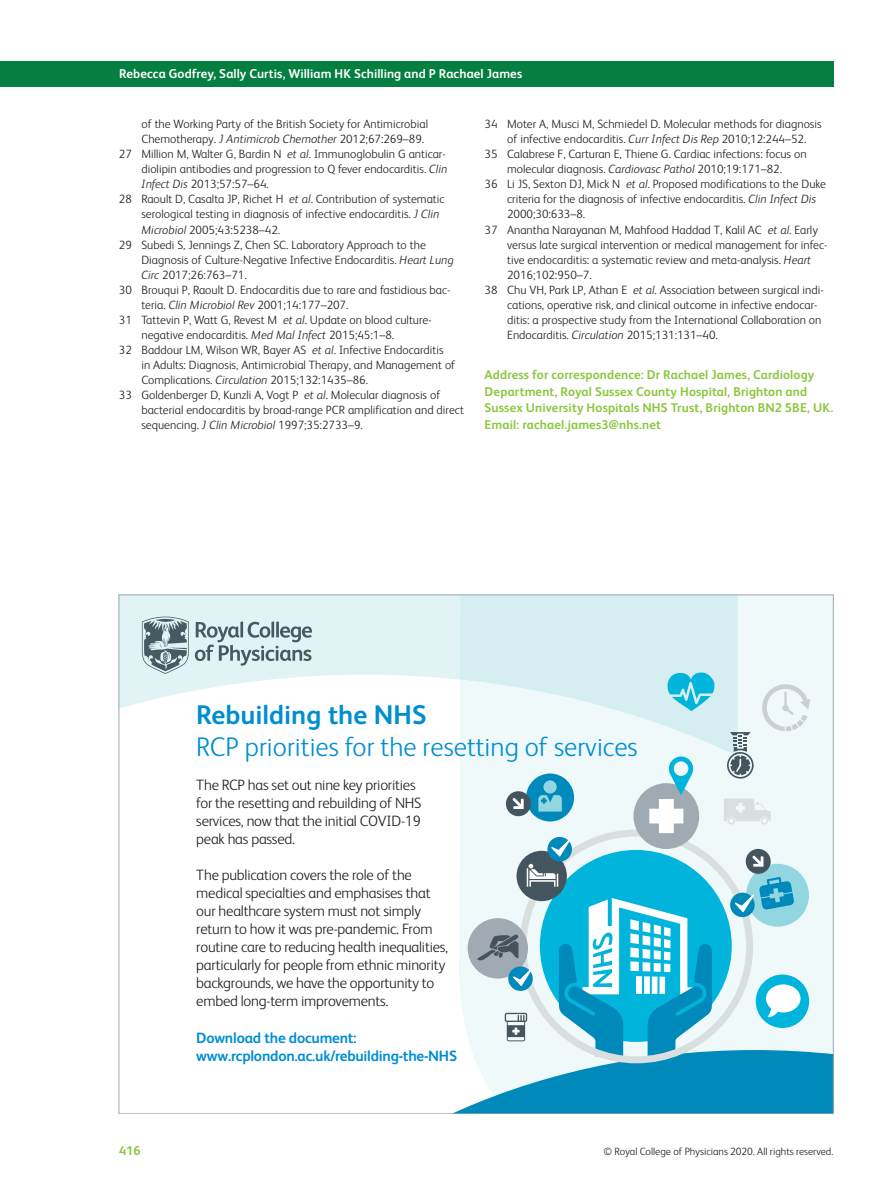
<style>
.page{position:relative;width:893px;height:1191px;background:#fff}
.page>*{position:absolute;margin:0;border:0;box-sizing:border-box;transform-origin:0 0}
.t1{font:300 27px/32.4px "FS Albert";color:#008ed1}
.t2{font:300 15px/18px "FS Albert";letter-spacing:-.015em;color:#231f20}
.t3{font:700 15px/18px "FS Albert";letter-spacing:-.015em;color:#008ed1}
.article-meta_author{font:700 12.75px/16.5px "FS Albert";letter-spacing:.01em;color:#8bc63e}
.t4{font:700 12.75px "FS Albert";letter-spacing:.005em;color:#fff}
.back_ref-list_REF{font:300 12px/15px "FS Albert";color:#231f20}
.t5{font:300 10.5px "FS Albert";color:#231f20}
.s1{font-style:italic}
.s2{font-weight:700}
</style>
<div class="page">
<div style="left:0;top:62px;width:833px;height:25px;background:#057f41"></div>
<div style="left:121px;top:597px;width:339px;height:77px;background:#e2f3f6"></div>
<svg style="left:121px;top:674px;width:339px;height:34px"></svg>
<div style="left:738px;top:597px;width:93px;height:242px;background:#eff9fa"></div>
<div style="left:460px;top:597px;width:278px;height:82px;background:#d4eef2"></div>
<svg style="left:459px;top:679px;width:280px;height:160px;fill:#eff9fa"></svg>
<hr style="left:240px;top:621px;width:3px;height:16px;background:#465a64">
<hr style="left:271px;top:621px;width:3px;height:16px;background:#465a64">
<hr style="left:276px;top:621px;width:3px;height:16px;background:#465a64">
<svg style="left:195px;top:622px;width:117px;height:43px;background:#b2c4c9"></svg>
<svg style="left:142px;top:616px;width:47px;height:58px;background:#93a6ac"></svg>
<svg style="left:519px;top:829px;width:234px;height:10px;fill:#eff9fa"></svg>
<div style="left:633px;top:783px;width:66px;height:66px;background:#9faab2;border-radius:50%"></div>
<svg style="left:649px;top:756px;width:44px;height:77px"></svg>
<div style="left:526px;top:773px;width:48px;height:48px;background:#0089bb;border-radius:50%"></div>
<svg style="left:505px;top:790px;width:27px;height:27px"></svg>
<svg style="left:538px;top:795px;width:24px;height:16px"></svg>
<div style="left:543px;top:780px;width:14px;height:13px;background:#92d6e1;border-radius:50%"></div>
<svg style="left:724px;top:798px;width:47px;height:26px"></svg>
<svg style="left:760px;top:682px;width:50px;height:49px"></svg>
<svg style="left:547px;top:837px;width:25px;height:24px"></svg>
<svg style="left:727px;top:732px;width:27px;height:46px"></svg>
<svg style="left:458px;top:839px;width:373px;height:272px"></svg>
<svg style="left:666px;top:670px;width:49px;height:41px;background:#62cee5"></svg>
<p class="t4" style="left:119px;top:66px;width:405px">Rebecca Godfrey, Sally Curtis, William HK Schilling and P Rachael James</p>
<p class="back_ref-list_REF" style="left:141px;top:117px;width:288px">of the Working Party of the British Society for Antimicrobial<br>Chemotherapy. <span class="s1">J Antimicrob Chemother</span> 2012;67:269–89.</p>
<p class="back_ref-list_REF" style="left:141px;top:147px;width:307px;text-indent:-22px">27 Million M, Walter G, Bardin N <span class="s1">et al</span>. Immunoglobulin G anticar&shy;diolipin antibodies and progression to Q fever endocarditis. <span class="s1">Clin<br>Infect Dis</span> 2013;57:57–64.</p>
<p class="back_ref-list_REF" style="left:141px;top:192px;width:305px;text-indent:-22px">28 Raoult D, Casalta JP, Richet H <span class="s1">et al</span>. Contribution of systematic serological testing in diagnosis of infective endocarditis. <span class="s1">J Clin<br>Microbiol</span> 2005;43:5238–42.</p>
<p class="back_ref-list_REF" style="left:141px;top:237px;width:314px;text-indent:-22px">29 Subedi S, Jennings Z, Chen SC. Laboratory Approach to the<br>Diagnosis of Culture-Negative Infective Endocarditis. <span class="s1">Heart Lung<br>Circ</span> 2017;26:763–71.</p>
<p class="back_ref-list_REF" style="left:141px;top:282px;width:310px;text-indent:-22px">30 Brouqui P, Raoult D. Endocarditis due to rare and fastidious bac&shy;teria. <span class="s1">Clin Microbiol Rev</span> 2001;14:177–207.</p>
<p class="back_ref-list_REF" style="left:141px;top:312px;width:292px;text-indent:-22px">31 Tattevin P, Watt G, Revest M <span class="s1">et al</span>. Update on blood culture&shy;negative endocarditis. <span class="s1">Med Mal Infect</span> 2015;45:1–8.</p>
<p class="back_ref-list_REF" style="left:141px;top:342px;width:315px;text-indent:-22px">32 Baddour LM, Wilson WR, Bayer AS <span class="s1">et al</span>. Infective Endocarditis in Adults: Diagnosis, Antimicrobial Therapy, and Management of<br>Complications. <span class="s1">Circulation</span> 2015;132:1435–86.</p>
<p class="back_ref-list_REF" style="left:141px;top:387px;width:324px;text-indent:-22px">33 Goldenberger D, Kunzli A, Vogt P <span class="s1">et al</span>. Molecular diagnosis of bacterial endocarditis by broad-range PCR amplification and direct sequencing. <span class="s1">J Clin Microbiol</span> 1997;35:2733–9.</p>
<p class="back_ref-list_REF" style="left:507px;top:117px;width:316px;text-indent:-22px">34 Moter A, Musci M, Schmiedel D. Molecular methods for diagnosis of infective endocarditis. <span class="s1">Curr Infect Dis Rep</span> 2010;12:244–52.</p>
<p class="back_ref-list_REF" style="left:485px;top:147px;width:323px;text-align:center">35 Calabrese F, Carturan E, Thiene G. Cardiac infections: focus on molecular diagnosis. <span class="s1">Cardiovasc Pathol</span> 2010;19:171–82.</p>
<p class="back_ref-list_REF" style="left:507px;top:177px;width:320px;text-indent:-22px">36 Li JS, Sexton DJ, Mick N <span class="s1">et al</span>. Proposed modifications to the Duke criteria for the diagnosis of infective endocarditis. <span class="s1">Clin Infect Dis<br></span>2000;30:633–8.</p>
<p class="back_ref-list_REF" style="left:507px;top:222px;width:322px;text-indent:-22px">37 Anantha Narayanan M, Mahfood Haddad T, Kalil AC <span class="s1">et al</span>. Early versus late surgical intervention or medical management for infec&shy;tive endocarditis: a systematic review and meta-analysis. <span class="s1">Heart </span>2016;102:950–7.</p>
<p class="back_ref-list_REF" style="left:507px;top:282px;width:318px;text-indent:-22px">38 Chu VH, Park LP, Athan E <span class="s1">et al</span>. Association between surgical indi&shy;cations, operative risk, and clinical outcome in infective endocar&shy;ditis: a prospective study from the International Collaboration on Endocarditis. <span class="s1">Circulation</span> 2015;131:131–40.</p>
<p class="article-meta_author" style="left:485px;top:366px;width:350px">Address for correspondence: Dr Rachael James, Cardiology Department, Royal Sussex County Hospital, Brighton and Sussex University Hospitals NHS Trust, Brighton BN2 5BE, UK.<br>Email: rachael.james3@nhs.net</p>
<p class="t1" style="left:196px;top:698px;width:443px"><span class="s2">Rebuilding the NHS<br></span>RCP priorities for the resetting of services</p>
<p class="t2" style="left:196px;top:775px;width:227px">The RCP has set out nine key priorities for the resetting and rebuilding of NHS services, now that the initial COVID-19 peak has passed.</p>
<p class="t2" style="left:196px;top:865px;width:253px">The publication covers the role of the medical specialties and emphasises that our healthcare system must not simply return to how it was pre-pandemic. From routine care to reducing health inequalities, particularly for people from ethnic minority backgrounds, we have the opportunity to embed long-term improvements.</p>
<p class="t3" style="left:196px;top:1028px;width:262px">Download the document: www.rcplondon.ac.uk/rebuilding-the-NHS</p>
<p class="article-meta_author" style="left:119px;top:1142px;width:23px">416</p>
<p class="t5" style="left:604px;top:1145px;width:231px">© Royal College of Physicians 2020. All rights reserved.</p>
</div>
